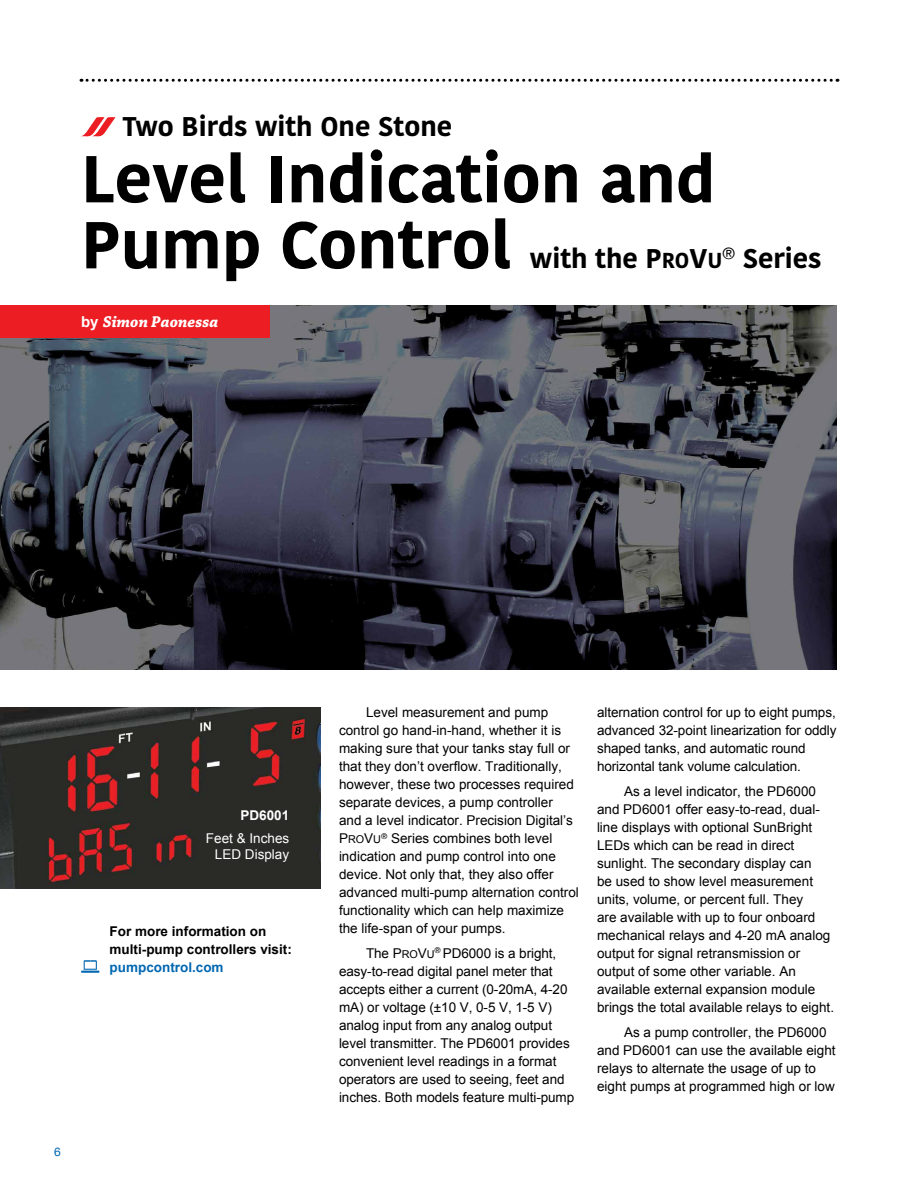
<style>
.page{position:relative;width:918px;height:1188px;background:#fff}
.page>*{position:absolute;margin:0;border:0;box-sizing:border-box;transform-origin:0 0}
.t1{font:700 66px/66px "Kohinoor Devanagari";color:#000}
.t2{font:700 27px "Kohinoor Devanagari";color:#000}
.t3{font:italic 700 16.5px "Chaparral Pro";color:#fff}
.t4{font:13.5px/18px "Arial";color:#000}
.t5{font:700 13.5px/18px "Arial";color:#000}
.t6{font:13.5px/16.2px "Arial";color:#fff;text-align:right}
.t7{font:700 13.5px "Arial";color:#0067b1}
.t8{font:700 13.5px "Arial";color:#fff}
.t9{font:12px "Helvetica Neue";color:#0067b1}
.s1{font-family:"Kohinoor Devanagari Bold SC800";font-weight:400}
.s2{font-family:"Kohinoor Devanagari Bold SC800";font-weight:400;font-size:21.6px}
.s3{font-family:"Arial";font-style:normal;font-size:15px}
.s4{font-family:"Arial MT SC800"}
.s5{font-family:"Arial MT SC800";font-size:10.8px}
</style>
<div class="page">
<hr style="left:917px;top:0;width:1px;height:670px;background:#000">
<svg style="left:81px;top:117px;width:34px;height:20px"></svg>
<img style="left:0;top:305px;width:837px;height:365px">
<div style="left:0;top:305px;width:270px;height:33px;background:#ed1d24"></div>
<img style="left:0;top:707px;width:321px;height:181px">
<svg style="left:81px;top:960px;width:19px;height:13px"></svg>
<svg style="left:81px;top:79px;width:757px;height:3px"></svg>
<hr style="left:917px;top:108px;width:1px;height:54px;background:#ed1d24">
<h2 class="t2" style="left:123px;top:111px;width:331px">Two Birds with One Stone</h2>
<h1 class="t1" style="left:81px;top:147px;width:636px">Level Indication and<br>Pump Control</h1>
<h2 class="t2" style="left:530px;top:243px;width:293px">with the <span class="s1">P</span><span class="s2">RO</span><span class="s1">V</span><span class="s2">U</span><sup>®</sup> Series</h2>
<p class="t3" style="left:81px;top:313px;width:139px"><span class="s3">by</span> Simon Paonessa</p>
<p class="t9" style="left:54px;top:1143px;width:8px">6</p>
<p class="t8" style="left:240px;top:806px;width:50px">PD6001</p>
<p class="t6" style="left:206px;top:830px;width:85px">Feet &amp; Inches<br>LED Display</p>
<p class="t5" style="left:110px;top:923px;width:184px">For more information on multi-pump controllers visit:</p>
<p class="t7" style="left:110px;top:958px;width:116px">pumpcontrol.com</p>
<p class="t4" style="left:339px;top:704px;width:241px;text-indent:27px">Level measurement and pump control go hand-in-hand, whether it is making sure that your tanks stay full or that they don’t overflow. Traditionally, however, these two processes required separate devices, a pump controller<br>and a level indicator. Precision Digital’s <span class="s4">P</span><span class="s5">RO</span><span class="s4">V</span><span class="s5">U</span><sup>®</sup> Series combines both level indication and pump control into one device. Not only that, they also offer advanced multi-pump alternation control functionality which can help maximize the life-span of your pumps.</p>
<p class="t4" style="left:339px;top:944px;width:237px;text-indent:27px">The <span class="s4">P</span><span class="s5">RO</span><span class="s4">V</span><span class="s5">U</span><sup>®</sup> PD6000 is a bright, easy-to-read digital panel meter that accepts either a current (0-20mA, 4-20 mA) or voltage (±10 V, 0-5 V, 1-5 V) analog input from any analog output level transmitter. The PD6001 provides convenient level readings in a format operators are used to seeing, feet and inches. Both models feature multi-pump</p>
<p class="t4" style="left:597px;top:704px;width:241px">alternation control for up to eight pumps, advanced 32-point linearization for oddly shaped tanks, and automatic round horizontal tank volume calculation.</p>
<p class="t4" style="left:597px;top:782px;width:239px;text-indent:27px">As a level indicator, the PD6000 and PD6001 offer easy-to-read, dual&shy;line displays with optional SunBright LEDs which can be read in direct sunlight. The secondary display can<br>be used to show level measurement units, volume, or percent full. They<br>are available with up to four onboard mechanical relays and 4-20 mA analog output for signal retransmission or output of some other variable. An available external expansion module brings the total available relays to eight.</p>
<p class="t4" style="left:597px;top:1023px;width:240px;text-indent:27px">As a pump controller, the PD6000 and PD6001 can use the available eight relays to alternate the usage of up to eight pumps at programmed high or low</p>
</div>
